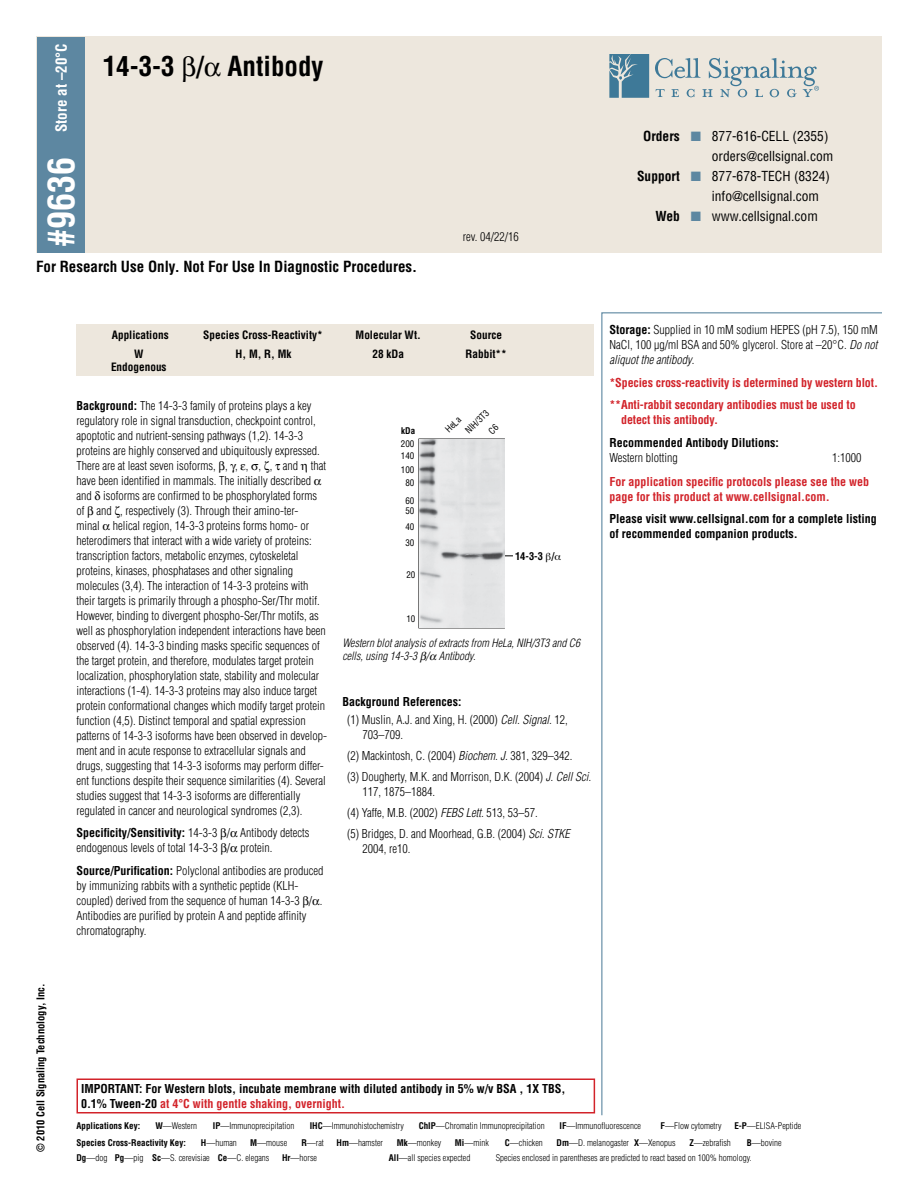
<style>
.page{position:relative;width:918px;height:1188px;background:#fff}
.page>*{position:absolute;margin:0;border:0;box-sizing:border-box;transform-origin:0 0}
.t1{font:700 condensed 36px "Helvetica";color:#fff}
.t2{font:700 condensed 27px "Helvetica";color:#000}
.t3{font:700 condensed 15px "Helvetica";color:#000}
.t4{font:700 condensed 15px "Helvetica";color:#fff}
.t5{font:condensed 13.5px "Helvetica";color:#000}
.t6{font:300 condensed 12px/15px "Helvetica";color:#000}
.t7{font:700 condensed 12px/15px "Helvetica";color:#000}
.t8{font:700 condensed 12px/22.5px "Helvetica";letter-spacing:-.01em;color:#d2232a}
.t9{font:700 condensed 11.25px/12.8px "Helvetica";color:#000;text-align:center}
.t10{font:italic 300 condensed 11.25px/13.5px "Helvetica";color:#000}
.t11{font:700 condensed 10.5px "Helvetica";color:#000}
.t12{font:300 condensed 9px "Helvetica";color:#000}
.t13{font:700 condensed 9px "Helvetica";color:#000}
.t14{font:condensed 9px/14.9px "Helvetica";color:#000}
.s1{font-weight:700}
.s2{color:#5d87a1}
.s3{font-style:italic}
.s4{color:#d2232a}
</style>
<div class="page">
<div style="left:76px;top:324px;width:518px;height:51px;background:#ede7dd"></div>
<svg style="left:601px;top:312px;width:281px;height:804px"></svg>
<div style="left:37px;top:36px;width:845px;height:217px;background:#ede7dd"></div>
<div style="left:37px;top:37px;width:48px;height:216px;background:#5d87a1"></div>
<div style="left:76px;top:1078px;width:519px;height:35px;border:2px solid #d2232a"></div>
<svg style="left:609px;top:54px;width:40px;height:44px;background:#5889a2"></svg>
<svg style="left:655px;top:58px;width:164px;height:39px"></svg>
<svg style="left:418px;top:438px;width:95px;height:191px;background:#dddedf"></svg>
<p class="t4" style="left:52px;top:132px;width:90px;rotate:-90deg">Store at –20°C</p>
<h2 class="t2" style="left:103px;top:50px;width:222px">14-3-3 / Antibody</h2>
<h1 class="t1" style="left:39px;top:247px;width:91px;rotate:-90deg">#9636</h1>
<p class="t3" style="left:36px;top:257px;width:383px">For Research Use Only. Not For Use In Diagnostic Procedures.</p>
<p class="t6" style="left:463px;top:229px;width:57px">rev. 04/22/16</p>
<p class="t5" style="left:643px;top:128px;width:187px"><span class="s1">Orders</span> <span class="s2">■</span> 877-616-CELL (2355)</p>
<p class="t5" style="left:712px;top:148px;width:123px">orders@cellsignal.com</p>
<p class="t5" style="left:637px;top:168px;width:194px"><span class="s1">Support</span> <span class="s2">■</span> 877-678-TECH (8324)</p>
<p class="t5" style="left:712px;top:188px;width:109px">info@cellsignal.com</p>
<p class="t5" style="left:655px;top:208px;width:164px"><span class="s1">Web</span> <span class="s2">■</span> www.cellsignal.com</p>
<p class="t9" style="left:112px;top:328px;width:58px">Applications</p>
<p class="t9" style="left:203px;top:328px;width:121px">Species Cross-Reactivity*</p>
<p class="t9" style="left:356px;top:328px;width:67px">Molecular Wt.</p>
<p class="t9" style="left:470px;top:328px;width:33px">Source</p>
<p class="t9" style="left:111px;top:347px;width:57px">W<br>Endogenous</p>
<p class="t9" style="left:236px;top:347px;width:57px">H, M, R, Mk</p>
<p class="t9" style="left:372px;top:347px;width:33px">28 kDa</p>
<p class="t9" style="left:466px;top:347px;width:43px">Rabbit**</p>
<p class="t6" style="left:76px;top:398px;width:252px"><span class="s1">Background:</span> The 14-3-3 family of proteins plays a key regulatory role in signal transduction, checkpoint control, apoptotic and nutrient-sensing pathways (1,2). 14-3-3 proteins are highly conserved and ubiquitously expressed.<br>There are at least seven isoforms, , , , , , and that have been identified in mammals. The initially described and isoforms are confirmed to be phosphorylated forms of and , respectively (3). Through their amino-ter-<br>minal helical region, 14-3-3 proteins forms homo- or heterodimers that interact with a wide variety of proteins: transcription factors, metabolic enzymes, cytoskeletal proteins, kinases, phosphatases and other signaling molecules (3,4). The interaction of 14-3-3 proteins with their targets is primarily through a phospho-Ser/Thr motif.<br>However, binding to divergent phospho-Ser/Thr motifs, as well as phosphorylation independent interactions have been observed (4). 14-3-3 binding masks specific sequences of the target protein, and therefore, modulates target protein localization, phosphorylation state, stability and molecular interactions (1-4). 14-3-3 proteins may also induce target protein conformational changes which modify target protein function (4,5). Distinct temporal and spatial expression patterns of 14-3-3 isoforms have been observed in develop&shy;ment and in acute response to extracellular signals and drugs, suggesting that 14-3-3 isoforms may perform differ&shy;ent functions despite their sequence similarities (4). Several studies suggest that 14-3-3 isoforms are differentially regulated in cancer and neurological syndromes (2,3).</p>
<p class="t6" style="left:76px;top:825px;width:235px"><span class="s1">Specificity/Sensitivity:</span> 14-3-3 / Antibody detects endogenous levels of total 14-3-3 / protein.</p>
<p class="t6" style="left:76px;top:863px;width:248px"><span class="s1">Source/Purification:</span> Polyclonal antibodies are produced by immunizing rabbits with a synthetic peptide (KLH&shy;coupled) derived from the sequence of human 14-3-3 / .<br>Antibodies are purified by protein A and peptide affinity chromatography.</p>
<p class="t14" style="left:451px;top:416px;width:31px;text-indent:-13px;rotate:-45deg">HeLa<br>NIH/3T3</p>
<p class="t13" style="left:401px;top:425px;width:15px">kDa</p>
<p class="t14" style="left:401px;top:438px;width:15px;line-height:11.6px">200<br>140</p>
<p class="t14" style="left:401px;top:463px;width:15px;line-height:13px;text-align:center">100<br>80</p>
<p class="t14" style="left:405px;top:495px;width:10px;line-height:10.1px">60<br>50</p>
<p class="t14" style="left:405px;top:518px;width:10px;line-height:16px">40<br>30</p>
<p class="t14" style="left:406px;top:567px;width:10px">20</p>
<p class="t14" style="left:406px;top:611px;width:10px">10</p>
<p class="t10" style="left:342px;top:636px;width:239px">Western blot analysis of extracts from HeLa, NIH/3T3 and C6 cells, using 14-3-3 / Antibody.</p>
<p class="t11" style="left:515px;top:549px;width:41px">14-3-3 /</p>
<p class="t6" style="left:347px;top:692px;width:222px;line-height:18px;text-indent:-5px"><span class="s1">Background References:<br></span>(1) Muslin, A.J. and Xing, H. (2000) <span class="s3">Cell. Signal.</span> 12,</p>
<p class="t6" style="left:347px;top:724px;width:245px;line-height:21px;text-indent:15px">703–709.<br>(2) Mackintosh, C. (2004) <span class="s3">Biochem. J.</span> 381, 329–342.<br>(3) Dougherty, M.K. and Morrison, D.K. (2004) <span class="s3">J. Cell Sci.</span></p>
<p class="t6" style="left:347px;top:781px;width:224px;line-height:21px;text-indent:15px">117, 1875–1884.<br>(4) Yaffe, M.B. (2002) <span class="s3">FEBS Lett.</span> 513, 53–57.<br>(5) Bridges, D. and Moorhead, G.B. (2004) <span class="s3">Sci. STKE</span></p>
<p class="t6" style="left:363px;top:841px;width:49px">2004, re10.</p>
<p class="t6" style="left:609px;top:322px;width:270px;text-align:justify"><span class="s1">Storage:</span> Supplied in 10 mM sodium HEPES (pH 7.5), 150 mM NaCl, 100 µg/ml BSA and 50% glycerol. Store at –20°C. <span class="s3">Do not aliquot the antibody</span>.</p>
<p class="t8" style="left:609px;top:371px;width:270px">*Species cross-reactivity is determined by western blot. **Anti-rabbit secondary antibodies must be used to</p>
<p class="t8" style="left:621px;top:409px;width:98px">detect this antibody.</p>
<p class="t7" style="left:609px;top:435px;width:171px">Recommended Antibody Dilutions:</p>
<p class="t6" style="left:609px;top:450px;width:70px">Western blotting</p>
<p class="t6" style="left:832px;top:450px;width:31px">1:1000</p>
<p class="t8" style="left:609px;top:474px;width:261px;line-height:15px">For application specific protocols please see the web page for this product at www.cellsignal.com.</p>
<p class="t7" style="left:609px;top:511px;width:269px">Please visit www.cellsignal.com for a complete listing of recommended companion products.</p>
<p class="t11" style="left:34px;top:1152px;width:170px;rotate:-90deg">© 2010 Cell Signaling Technology, Inc.</p>
<p class="t7" style="left:81px;top:1081px;width:486px">IMPORTANT: For Western blots, incubate membrane with diluted antibody in 5% w/v BSA , 1X TBS,<br>0.1% Tween-20 <span class="s4">at 4°C with gentle shaking, overnight.</span></p>
<p class="t13" style="left:76px;top:1137px;width:111px">Species Cross-Reactivity Key:</p>
<p class="t12" style="left:201px;top:1137px;width:37px"><span class="s1">H</span>—human</p>
<p class="t12" style="left:250px;top:1137px;width:38px"><span class="s1">M</span>—mouse</p>
<p class="t12" style="left:301px;top:1137px;width:24px"><span class="s1">R</span>—rat</p>
<p class="t12" style="left:337px;top:1137px;width:48px"><span class="s1">Hm</span>—hamster</p>
<p class="t12" style="left:397px;top:1137px;width:46px"><span class="s1">Mk</span>—monkey</p>
<p class="t12" style="left:455px;top:1137px;width:36px"><span class="s1">Mi</span>—mink</p>
<p class="t12" style="left:505px;top:1137px;width:39px"><span class="s1">C</span>—chicken</p>
<p class="t12" style="left:557px;top:1137px;width:121px"><span class="s1">Dm</span>—D. melanogaster <span class="s1">X</span>—Xenopus</p>
<p class="t12" style="left:689px;top:1137px;width:43px"><span class="s1">Z</span>—zebrafish</p>
<p class="t12" style="left:747px;top:1137px;width:36px"><span class="s1">B</span>—bovine</p>
<p class="t12" style="left:76px;top:1152px;width:194px"><span class="s1">Dg</span>—dog <span class="s1">Pg</span>—pig <span class="s1">Sc</span>—S. cerevisiae <span class="s1">Ce</span>—C. elegans</p>
<p class="t12" style="left:282px;top:1152px;width:36px"><span class="s1">Hr</span>—horse</p>
<p class="t12" style="left:389px;top:1152px;width:83px"><span class="s1">All</span>—all species expected</p>
<p class="t12" style="left:496px;top:1152px;width:257px">Species enclosed in parentheses are predicted to react based on 100% homology.</p>
<p class="t13" style="left:76px;top:1120px;width:65px">Applications Key:</p>
<p class="t12" style="left:155px;top:1120px;width:43px"><span class="s1">W</span>—Western</p>
<p class="t12" style="left:213px;top:1120px;width:83px"><span class="s1">IP</span>—Immunoprecipitation</p>
<p class="t12" style="left:310px;top:1120px;width:96px"><span class="s1">IHC</span>—Immunohistochemistry</p>
<p class="t12" style="left:419px;top:1120px;width:127px"><span class="s1">ChIP</span>—Chromatin Immunoprecipitation</p>
<p class="t12" style="left:560px;top:1120px;width:83px"><span class="s1">IF</span>—Immunofluorescence</p>
<p class="t12" style="left:661px;top:1120px;width:63px"><span class="s1">F</span>—Flow cytometry</p>
<p class="t12" style="left:734px;top:1120px;width:68px"><span class="s1">E-P</span>—ELISA-Peptide</p>
</div>
